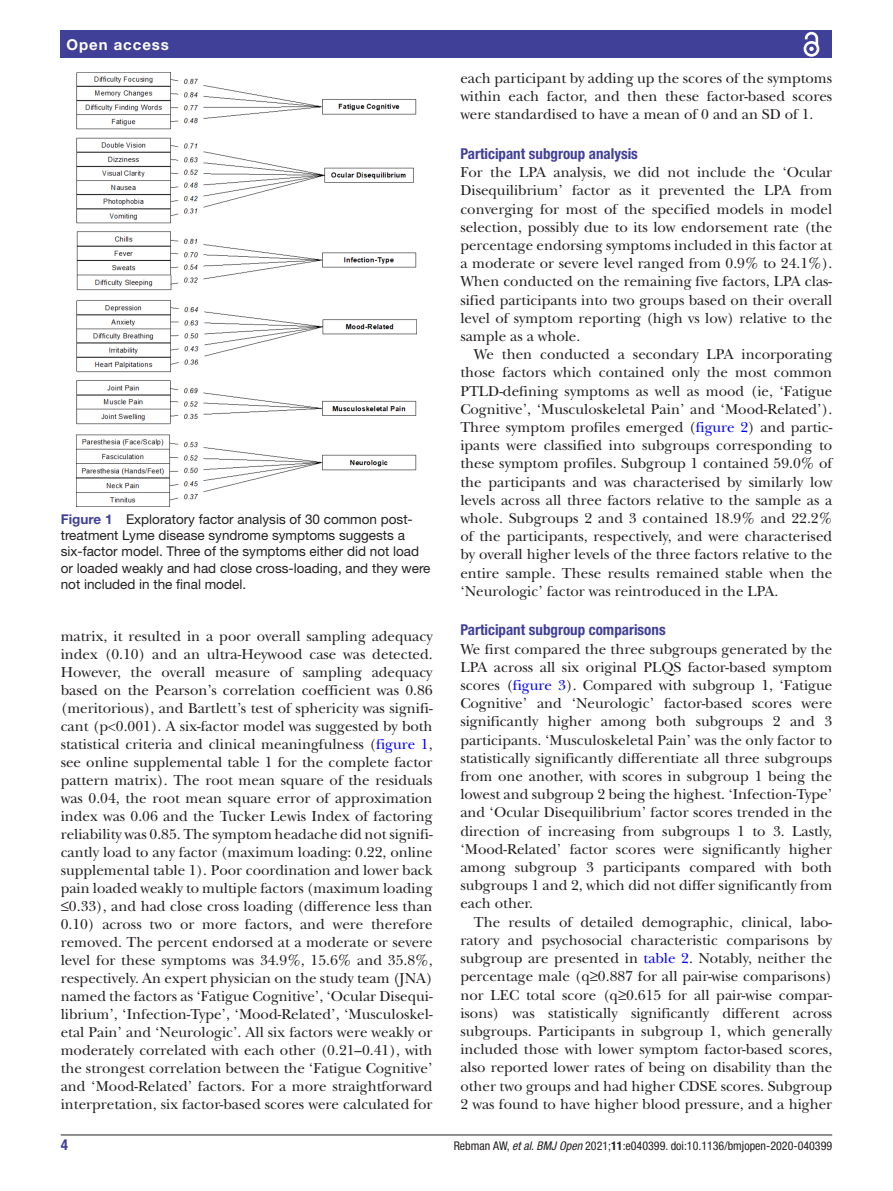
<style>
.page{position:relative;width:893px;height:1191px;background:#fff}
.page>*{position:absolute;margin:0;border:0;box-sizing:border-box;transform-origin:0 0}
.t1{font:15px/18.1px "New Baskerville";color:#231f20;text-align:justify}
.t2{font:700 condensed 15px "Helvetica Neue LT Std";color:#414099}
.t3{font:700 15px "Helvetica Neue LT Std";letter-spacing:.065em;color:#fff}
.t4{font:13.5px/16.2px "Helvetica Neue LT Std";color:#231f20}
.t5{font:condensed 12px "Helvetica Neue LT Std";color:#231f20}
.s1{font-weight:700;color:#414099}
.s2{color:#00f}
.s3{font-style:italic}
.s4{font-weight:700}
</style>
<div class="page">
<hr style="left:61px;top:1134px;width:771px;height:1px;background:#231f20">
<div style="left:61px;top:31px;width:771px;height:27px;background:#414099"></div>
<svg style="left:803px;top:31px;width:17px;height:26px"></svg>
<img style="left:77px;top:73px;width:340px;height:433px">
<p class="t3" style="left:66px;top:35px;width:104px">Open access</p>
<p class="t4" style="left:61px;top:511px;width:371px"><span class="s1">Figure 1</span> Exploratory factor analysis of 30 common post&shy;treatment Lyme disease syndrome symptoms suggests a six-factor model. Three of the symptoms either did not load or loaded weakly and had close cross-loading, and they were not included in the final model.</p>
<p class="t1" style="left:61px;top:627px;width:373px">matrix, it resulted in a poor overall sampling adequacy index (0.10) and an ultra-Heywood case was detected.<br>However, the overall measure of sampling adequacy based on the Pearson’s correlation coefficient was 0.86 (meritorious), and Bartlett’s test of sphericity was signifi&shy;cant (p&lt;0.001). A six-factor model was suggested by both statistical criteria and clinical meaningfulness (<span class="s2">figure 1</span>, see online supplemental table 1 for the complete factor pattern matrix). The root mean square of the residuals was 0.04, the root mean square error of approximation index was 0.06 and the Tucker Lewis Index of factoring reliability was 0.85. The symptom headache did not signifi&shy;cantly load to any factor (maximum loading: 0.22, online supplemental table 1). Poor coordination and lower back pain loaded weakly to multiple factors (maximum loading ≤0.33), and had close cross loading (difference less than 0.10) across two or more factors, and were therefore removed. The percent endorsed at a moderate or severe level for these symptoms was 34.9%, 15.6% and 35.8%, respectively. An expert physician on the study team (JNA) named the factors as ‘Fatigue Cognitive’, ‘Ocular Disequi&shy;librium’, ‘Infection-Type’, ‘Mood-Related’, ‘Musculoskel&shy;etal Pain’ and ‘Neurologic’. All six factors were weakly or moderately correlated with each other (0.21–0.41), with the strongest correlation between the ‘Fatigue Cognitive’ and ‘Mood-Related’ factors. For a more straightforward interpretation, six factor-based scores were calculated for</p>
<p class="t1" style="left:460px;top:69px;width:373px">each participant by adding up the scores of the symptoms within each factor, and then these factor-based scores were standardised to have a mean of 0 and an SD of 1.</p>
<p class="t2" style="left:460px;top:145px;width:179px">Participant subgroup analysis</p>
<p class="t1" style="left:460px;top:163px;width:373px">For the LPA analysis, we did not include the ‘Ocular Disequilibrium’ factor as it prevented the LPA from converging for most of the specified models in model selection, possibly due to its low endorsement rate (the percentage endorsing symptoms included in this factor at a moderate or severe level ranged from 0.9% to 24.1%).<br>When conducted on the remaining five factors, LPA clas&shy;sified participants into two groups based on their overall level of symptom reporting (high vs low) relative to the sample as a whole.</p>
<p class="t1" style="left:460px;top:345px;width:373px;text-indent:14px">We then conducted a secondary LPA incorporating those factors which contained only the most common PTLD-defining symptoms as well as mood (ie, ‘Fatigue Cognitive’, ‘Musculoskeletal Pain’ and ‘Mood-Related’).<br>Three symptom profiles emerged (<span class="s2">figure 2</span>) and partic&shy;ipants were classified into subgroups corresponding to these symptom profiles. Subgroup 1 contained 59.0% of the participants and was characterised by similarly low levels across all three factors relative to the sample as a whole. Subgroups 2 and 3 contained 18.9% and 22.2% of the participants, respectively, and were characterised by overall higher levels of the three factors relative to the entire sample. These results remained stable when the ‘Neurologic’ factor was reintroduced in the LPA.</p>
<p class="t2" style="left:460px;top:621px;width:207px">Participant subgroup comparisons</p>
<p class="t1" style="left:460px;top:640px;width:373px">We first compared the three subgroups generated by the LPA across all six original PLQS factor-based symptom scores (<span class="s2">figure 3</span>). Compared with subgroup 1, ‘Fatigue Cognitive’ and ‘Neurologic’ factor-based scores were significantly higher among both subgroups 2 and 3 participants. ‘Musculoskeletal Pain’ was the only factor to statistically significantly differentiate all three subgroups from one another, with scores in subgroup 1 being the lowest and subgroup 2 being the highest. ‘Infection-Type’ and ‘Ocular Disequilibrium’ factor scores trended in the direction of increasing from subgroups 1 to 3. Lastly, ‘Mood-Related’ factor scores were significantly higher among subgroup 3 participants compared with both subgroups 1 and 2, which did not differ significantly from each other.</p>
<p class="t1" style="left:460px;top:913px;width:373px;text-indent:14px">The results of detailed demographic, clinical, labo&shy;ratory and psychosocial characteristic comparisons by subgroup are presented in <span class="s2">table 2</span>. Notably, neither the percentage male (q≥0.887 for all pair-wise comparisons) nor LEC total score (q≥0.615 for all pair-wise compar&shy;isons) was statistically significantly different across subgroups. Participants in subgroup 1, which generally included those with lower symptom factor-based scores, also reported lower rates of being on disability than the other two groups and had higher CDSE scores. Subgroup 2 was found to have higher blood pressure, and a higher</p>
<p class="t2" style="left:61px;top:1135px;width:9px">4</p>
<p class="t5" style="left:454px;top:1138px;width:380px">Rebman AW, <span class="s3">et al</span>. <span class="s3">BMJ Open</span> 2021;<span class="s4">11</span>:e040399. doi:10.1136/bmjopen-2020-040399</p>
</div>
